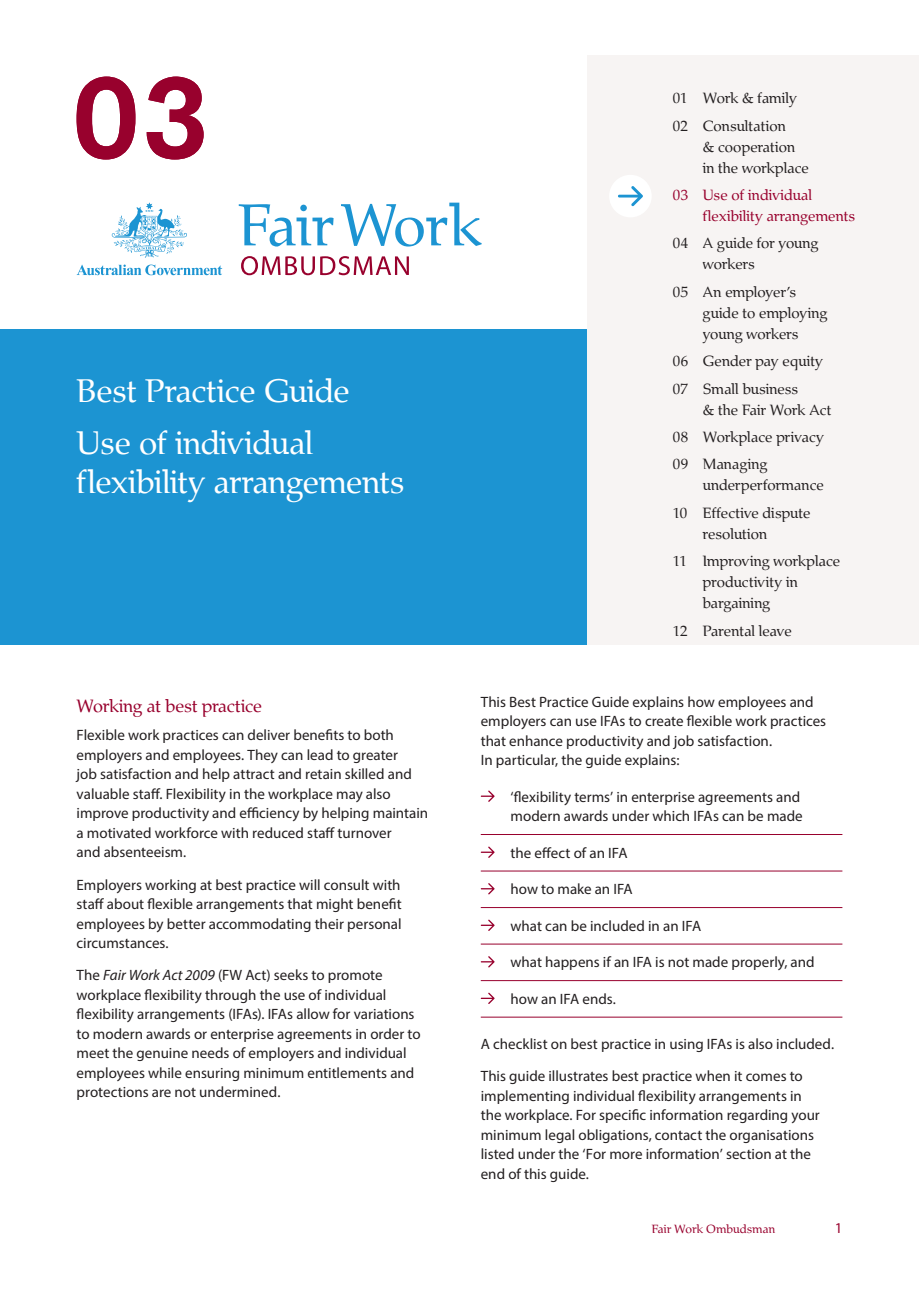
<style>
.page{position:relative;width:919px;height:1289px;background:#fff}
.page>*{position:absolute;margin:0;border:0;box-sizing:border-box;transform-origin:0 0}
.t1{font:33px/39px "Fair Work";letter-spacing:-.005em;color:#fff}
.A_head{font:18px "Fair Work";letter-spacing:-.005em;color:#98012d}
.body{font:15px/19.5px "Myriad Pro";color:#231f20}
.Cover_titles{font:15px/21px "Fair Work";letter-spacing:.005em;color:#231f20}
.body_bullets{font:15px/19.5px "Myriad Pro";color:#231f20}
.Cover_titles-2{font:15px/21px "Fair Work";letter-spacing:.005em;color:#98012d}
.body_bullets_last{font:15px "Myriad Pro";color:#231f20}
.body-2{font:15px "Myriad Pro";color:#98012d}
.body-3{font:12px "Fair Work";letter-spacing:.01em;color:#98012d}
.s1{font-style:italic}
</style>
<div class="page">
<svg style="left:77px;top:264px;width:145px;height:11px"></svg>
<svg style="left:112px;top:202px;width:75px;height:55px"></svg>
<svg style="left:239px;top:204px;width:94px;height:42px"></svg>
<svg style="left:341px;top:203px;width:140px;height:43px"></svg>
<svg style="left:241px;top:256px;width:168px;height:19px"></svg>
<div style="left:0;top:328px;width:904px;height:316px;background:#1c94d2"></div>
<div style="left:588px;top:55px;width:330px;height:589px;background:#f7f4f3"></div>
<div style="left:609px;top:175px;width:42px;height:42px;background:#fff;border-radius:50%"></div>
<svg style="left:618px;top:186px;width:25px;height:20px"></svg>
<hr style="left:480px;top:834px;width:362px;height:1px;background:#98012d">
<hr style="left:480px;top:870px;width:362px;height:1px;background:#98012d">
<hr style="left:480px;top:907px;width:362px;height:1px;background:#98012d">
<hr style="left:480px;top:943px;width:362px;height:1px;background:#98012d">
<hr style="left:480px;top:980px;width:362px;height:1px;background:#98012d">
<hr style="left:480px;top:1016px;width:362px;height:1px;background:#98012d">
<svg style="left:480px;top:790px;width:14px;height:11px"></svg>
<svg style="left:480px;top:846px;width:14px;height:11px"></svg>
<svg style="left:480px;top:883px;width:14px;height:11px"></svg>
<svg style="left:480px;top:919px;width:14px;height:11px"></svg>
<svg style="left:480px;top:956px;width:14px;height:11px"></svg>
<svg style="left:480px;top:992px;width:14px;height:11px"></svg>
<svg style="left:77px;top:77px;width:127px;height:82px"></svg>
<p class="t1" style="left:77px;top:371px;width:275px">Best Practice Guide</p>
<p class="t1" style="left:77px;top:423px;width:329px">Use of individual flexibility arrangements</p>
<p class="A_head" style="left:77px;top:695px;width:187px">Working at best practice</p>
<p class="body" style="left:77px;top:725px;width:353px">Flexible work practices can deliver benefits to both employers and employees. They can lead to greater<br>job satisfaction and help attract and retain skilled and valuable staff. Flexibility in the workplace may also improve productivity and efficiency by helping maintain a motivated workforce with reduced staff turnover<br>and absenteeism.</p>
<p class="body" style="left:77px;top:874px;width:326px;text-align:justify">Employers working at best practice will consult with staff about flexible arrangements that might benefit employees by better accommodating their personal circumstances.</p>
<p class="body" style="left:77px;top:965px;width:345px">The <span class="s1">Fair Work Act 2009</span> (FW Act) seeks to promote workplace flexibility through the use of individual flexibility arrangements (IFAs). IFAs allow for variations to modern awards or enterprise agreements in order to meet the genuine needs of employers and individual employees while ensuring minimum entitlements and protections are not undermined.</p>
<p class="Cover_titles" style="left:673px;top:88px;width:125px">01 Work &amp; family</p>
<p class="Cover_titles" style="left:702px;top:115px;width:108px;text-indent:-30px">02 Consultation<br>&amp; cooperation in the workplace</p>
<p class="Cover_titles-2" style="left:702px;top:184px;width:154px;text-indent:-30px">03 Use of individual flexibility arrangements</p>
<p class="Cover_titles" style="left:702px;top:233px;width:117px;text-indent:-30px">04 A guide for young workers</p>
<p class="Cover_titles" style="left:702px;top:281px;width:126px;text-indent:-30px">05 An employer’s guide to employing young workers</p>
<p class="Cover_titles" style="left:673px;top:351px;width:152px">06 Gender pay equity</p>
<p class="Cover_titles" style="left:702px;top:378px;width:130px;text-indent:-30px">07 Small business<br>&amp; the Fair Work Act</p>
<p class="Cover_titles" style="left:673px;top:426px;width:152px">08 Workplace privacy</p>
<p class="Cover_titles" style="left:702px;top:454px;width:123px;text-indent:-30px">09 Managing underperformance</p>
<p class="Cover_titles" style="left:702px;top:502px;width:109px;text-indent:-30px">10 Effective dispute resolution</p>
<p class="Cover_titles" style="left:702px;top:550px;width:139px;text-indent:-30px">11 Improving workplace productivity in bargaining</p>
<p class="Cover_titles" style="left:673px;top:620px;width:120px">12 Parental leave</p>
<p class="body" style="left:480px;top:691px;width:347px">This Best Practice Guide explains how employees and employers can use IFAs to create flexible work practices that enhance productivity and job satisfaction.<br>In particular, the guide explains:</p>
<p class="body_bullets" style="left:510px;top:786px;width:294px">‘flexibility terms’ in enterprise agreements and modern awards under which IFAs can be made</p>
<p class="body_bullets" style="left:510px;top:842px;width:118px">the effect of an IFA</p>
<p class="body_bullets" style="left:510px;top:879px;width:124px">how to make an IFA</p>
<p class="body_bullets" style="left:510px;top:915px;width:192px">what can be included in an IFA</p>
<p class="body_bullets" style="left:510px;top:952px;width:305px">what happens if an IFA is not made properly, and</p>
<p class="body_bullets_last" style="left:510px;top:989px;width:107px">how an IFA ends.</p>
<p class="body" style="left:480px;top:1033px;width:355px">A checklist on best practice in using IFAs is also included.</p>
<p class="body" style="left:480px;top:1066px;width:340px">This guide illustrates best practice when it comes to implementing individual flexibility arrangements in the workplace. For specific information regarding your minimum legal obligations, contact the organisations listed under the ‘For more information’ section at the end of this guide.</p>
<p class="body-3" style="left:651px;top:1221px;width:125px">Fair Work Ombudsman</p>
<p class="body-2" style="left:834px;top:1218px;width:9px">1</p>
</div>
